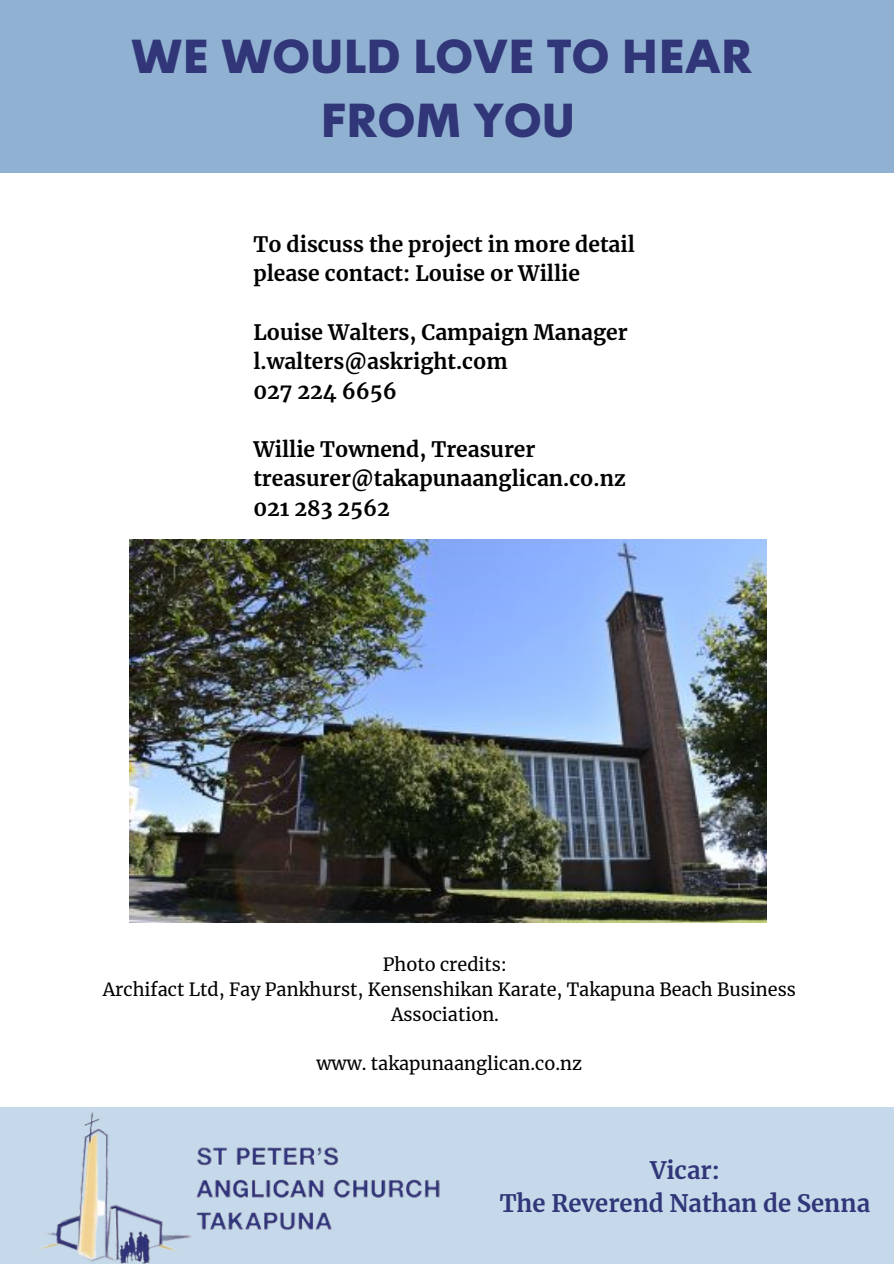
<style>
.page{position:relative;width:894px;height:1264px;background:#fff}
.page>*{position:absolute;margin:0;border:0;box-sizing:border-box;transform-origin:0 0}
.t1{font:800 46.35px "Cerebri Sans";color:#313679}
.t2{font:700 23.85px "Merriweather";color:#313679}
.t3{font:700 21px/29.2px "Merriweather";color:#000}
.t4{font:18px/24.8px "Merriweather";color:#000;text-align:center}
</style>
<div class="page">
<div style="left:0;top:0;width:893px;height:173px;background:#90b1d2"></div>
<img style="left:129px;top:539px;width:636px;height:383px">
<div style="left:0;top:1107px;width:893px;height:156px;background:#c6d9ea"></div>
<img style="left:40px;top:1112px;width:400px;height:151px">
<p class="t1" style="left:131px;top:26px;width:622px">WE WOULD LOVE TO HEAR</p>
<p class="t1" style="left:320px;top:90px;width:256px">FROM YOU</p>
<p class="t3" style="left:253px;top:230px;width:383px">To discuss the project in more detail please contact: Louise or Willie</p>
<p class="t3" style="left:253px;top:318px;width:375px">Louise Walters, Campaign Manager l.walters@askright.com</p>
<p class="t3" style="left:253px;top:376px;width:145px">027 224 6656</p>
<p class="t3" style="left:253px;top:435px;width:374px">Willie Townend, Treasurer treasurer@takapunaanglican.co.nz</p>
<p class="t3" style="left:253px;top:493px;width:138px">021 283 2562</p>
<p class="t4" style="left:383px;top:952px;width:126px">Photo credits:</p>
<p class="t4" style="left:103px;top:977px;width:694px">Archifact Ltd, Fay Pankhurst, Kensenshikan Karate, Takapuna Beach Business<br>Association.</p>
<p class="t4" style="left:316px;top:1051px;width:267px">www. takapunaanglican.co.nz</p>
<p class="t2" style="left:649px;top:1155px;width:71px">Vicar:</p>
<p class="t2" style="left:499px;top:1188px;width:372px">The Reverend Nathan de Senna</p>
</div>
